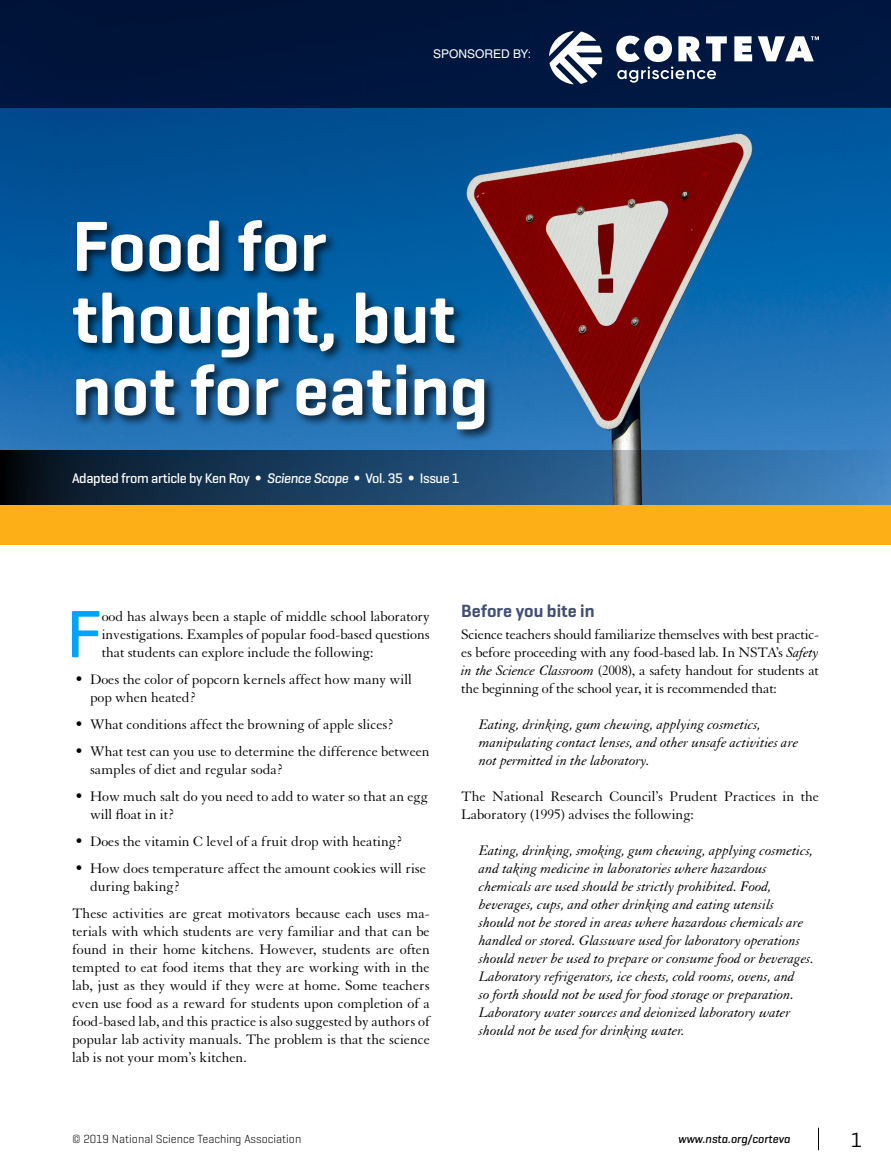
<style>
.page{position:relative;width:891px;height:1175px;background:#fff}
.page>*{position:absolute;margin:0;border:0;box-sizing:border-box;transform-origin:0 0}
.t1{font:600 72px/72px "Geogrotesque";color:#fff}
.t2{font:500 67.95px "Geogrotesque";color:#00a3ff}
.t3{font:21px "Geogrotesque";color:#000}
.t4{font:600 18px "Geogrotesque";color:#424f73}
.t5{font:15px/18px "Granjon LT Std";color:#000}
.t6{font:italic 15px/18px "Granjon LT Std";color:#000}
.t7{font:500 14.1px "Geogrotesque";letter-spacing:-.025em;color:#fff}
.t8{font:300 12px "Geogrotesque";color:#000}
.t9{font:italic 500 12px "Geogrotesque";color:#000}
.t10{font:12px "Helvetica LT Std";color:#fff}
.s1{font-family:"Helvetica LT Std Extra Comp";font-weight:400}
.s2{font-style:italic}
.s3{font-family:"Helvetica LT Std"}
</style>
<div class="page">
<img style="left:0;top:108px;width:891px;height:343px">
<div style="left:0;top:505px;width:891px;height:39px;background:#fcaf17"></div>
<svg style="left:0;top:451px;width:891px;height:54px;background:#244d73"></svg>
<div style="left:70px;top:216px;width:427px;height:226px;background:#000;opacity:.75"></div>
<svg style="left:818px;top:1127px;width:1px;height:23px"></svg>
<div style="left:0;top:0;width:891px;height:108px;background:#00153e"></div>
<svg style="left:549px;top:31px;width:53px;height:53px"></svg>
<svg style="left:734px;top:36px;width:18px;height:25px"></svg>
<svg style="left:758px;top:36px;width:61px;height:25px"></svg>
<svg style="left:616px;top:36px;width:111px;height:47px"></svg>
<p class="t10" style="left:433px;top:47px;width:99px">SPONSORED BY:</p>
<h1 class="t1" style="left:72px;top:209px;width:418px">Food for thought, but not for eating</h1>
<p class="t7" style="left:72px;top:469px;width:389px">Adapted from article by Ken Roy <span class="s1">•</span> <span class="s2">Science Scope</span> <span class="s1">•</span> Vol. 35 <span class="s1">•</span> Issue 1</p>
<h2 class="t2" style="left:66px;top:591px;width:37px">F</h2>
<p class="t5" style="left:102px;top:608px;width:330px;text-align:justify">ood has always been a staple of middle school laboratory investigations. Examples of popular food-based questions that students can explore include the following:</p>
<p class="t5" style="left:90px;top:671px;width:324px;text-indent:-14px"><span class="s3">•</span> Does the color of popcorn kernels affect how many will pop when heated?</p>
<p class="t5" style="left:77px;top:716px;width:319px"><span class="s3">•</span> What conditions affect the browning of apple slices?</p>
<p class="t5" style="left:90px;top:743px;width:341px;text-indent:-14px"><span class="s3">•</span> What test can you use to determine the difference between samples of diet and regular soda?</p>
<p class="t5" style="left:90px;top:788px;width:339px;text-indent:-14px"><span class="s3">•</span> How much salt do you need to add to water so that an egg will float in it?</p>
<p class="t5" style="left:77px;top:833px;width:328px"><span class="s3">•</span> Does the vitamin C level of a fruit drop with heating?</p>
<p class="t5" style="left:90px;top:860px;width:337px;text-indent:-14px"><span class="s3">•</span> How does temperature affect the amount cookies will rise during baking?</p>
<p class="t5" style="left:72px;top:905px;width:359px;text-align:justify">These activities are great motivators because each uses ma&shy;terials with which students are very familiar and that can be found in their home kitchens. However, students are often tempted to eat food items that they are working with in the lab, just as they would if they were at home. Some teachers even use food as a reward for students upon completion of a food-based lab, and this practice is also suggested by authors of popular lab activity manuals. The problem is that the science lab is not your mom’s kitchen.</p>
<p class="t4" style="left:461px;top:599px;width:135px">Before you bite in</p>
<p class="t5" style="left:461px;top:626px;width:359px;text-align:justify">Science teachers should familiarize themselves with best practic&shy;es before proceeding with any food-based lab. In NSTA’s <span class="s2">Safety in the Science Classroom</span> (2008), a safety handout for students at the beginning of the school year, it is recommended that:</p>
<p class="t6" style="left:479px;top:716px;width:321px">Eating, drinking, gum chewing, applying cosmetics, manipulating contact lenses, and other unsafe activities are not permitted in the laboratory.</p>
<p class="t5" style="left:461px;top:788px;width:359px">The National Research Council’s Prudent Practices in the<br>Laboratory (1995) advises the following:</p>
<p class="t6" style="left:479px;top:842px;width:336px">Eating, drinking, smoking, gum chewing, applying cosmetics, and taking medicine in laboratories where hazardous chemicals are used should be strictly prohibited. Food, beverages, cups, and other drinking and eating utensils<br>should not be stored in areas where hazardous chemicals are handled or stored. Glassware used for laboratory operations should never be used to prepare or consume food or beverages.<br>Laboratory refrigerators, ice chests, cold rooms, ovens, and<br>so forth should not be used for food storage or preparation.<br>Laboratory water sources and deionized laboratory water should not be used for drinking water.</p>
<p class="t8" style="left:72px;top:1131px;width:231px">© 2019 National Science Teaching Association</p>
<p class="t9" style="left:678px;top:1131px;width:113px">www.nsta.org/corteva</p>
<h3 class="t3" style="left:851px;top:1126px;width:13px">1</h3>
</div>
